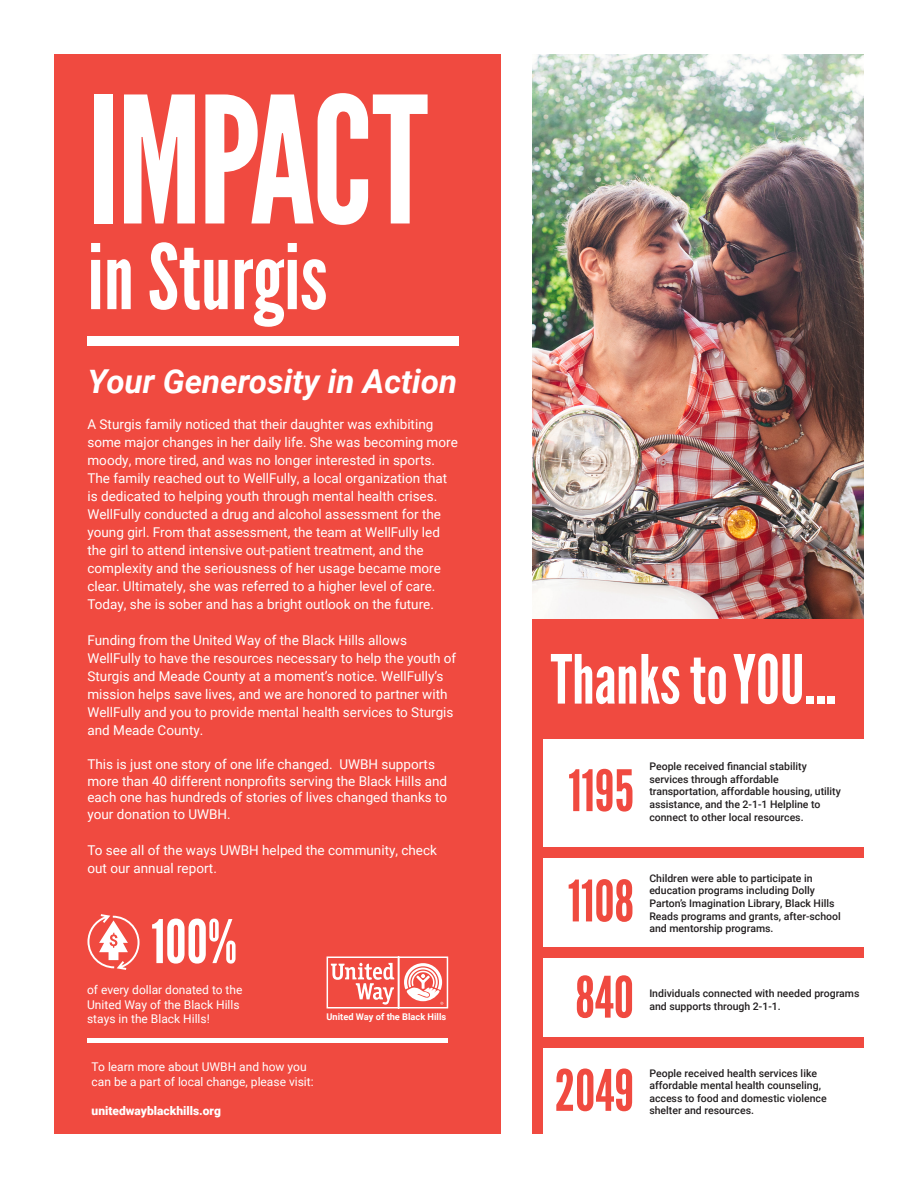
<style>
.page{position:relative;width:918px;height:1188px;background:#fff}
.page>*{position:absolute;margin:0;border:0;box-sizing:border-box;transform-origin:0 0}
.t1{font:175.5px "League Gothic";letter-spacing:-.02em;color:#fff}
.t2{font:90px "League Gothic";color:#fff}
.t3{font:67.5px "League Gothic";color:#fff}
.t4{font:60px "League Gothic";color:#fff}
.t5{font:57px "League Gothic";color:#f04a40}
.t6{font:57px "League Gothic";color:#ef4a3f}
.t7{font:italic 700 33px "Roboto";color:#fff}
.t8{font:13.5px/18px "Roboto";color:#fff}
.t9{font:12px/14.4px "Roboto";color:#fff}
.t10{font:900 12px "Roboto";color:#fff}
.t11{font:500 10.5px/12.6px "Roboto";color:#231f20}
.t12{font:700 9.3px "Roboto";color:#fff}
</style>
<div class="page">
<div style="left:54px;top:54px;width:447px;height:1080px;background:#f04a40"></div>
<div style="left:533px;top:619px;width:331px;height:120px;background:#f04a40"></div>
<div style="left:533px;top:739px;width:10px;height:395px;background:#f04a40"></div>
<div style="left:538px;top:847px;width:326px;height:10px;background:#f04a40"></div>
<div style="left:538px;top:947px;width:326px;height:11px;background:#f04a40"></div>
<div style="left:538px;top:1037px;width:326px;height:10px;background:#f04a40"></div>
<div style="left:87px;top:1038px;width:361px;height:5px;background:#fff"></div>
<div style="left:87px;top:336px;width:372px;height:10px;background:#fff"></div>
<svg style="left:87px;top:914px;width:53px;height:56px"></svg>
<svg style="left:326px;top:956px;width:123px;height:53px"></svg>
<img style="left:533px;top:54px;width:331px;height:565px">
<h1 class="t1" style="left:87px;top:56px;width:342px">IMPACT</h1>
<p class="t2" style="left:87px;top:223px;width:242px">in Sturgis</p>
<h3 class="t7" style="left:87px;top:358px;width:371px">Your Generosity in Action</h3>
<p class="t8" style="left:87px;top:415px;width:372px">A Sturgis family noticed that their daughter was exhibiting some major changes in her daily life. She was becoming more moody, more tired, and was no longer interested in sports.<br>The family reached out to WellFully, a local organization that is dedicated to helping youth through mental health crises.<br>WellFully conducted a drug and alcohol assessment for the young girl. From that assessment, the team at WellFully led the girl to attend intensive out-patient treatment, and the complexity and the seriousness of her usage became more clear. Ultimately, she was referred to a higher level of care.<br>Today, she is sober and has a bright outlook on the future.</p>
<p class="t8" style="left:87px;top:631px;width:370px">Funding from the United Way of the Black Hills allows WellFully to have the resources necessary to help the youth of Sturgis and Meade County at a moment’s notice. WellFully’s mission helps save lives, and we are honored to partner with WellFully and you to provide mental health services to Sturgis and Meade County.</p>
<p class="t8" style="left:87px;top:756px;width:361px;line-height:16.5px">This is just one story of one life changed. UWBH supports more than 40 different nonprofits serving the Black Hills and each one has hundreds of stories of lives changed thanks to your donation to UWBH.</p>
<p class="t8" style="left:87px;top:841px;width:351px">To see all of the ways UWBH helped the community, check out our annual report.</p>
<h3 class="t4" style="left:151px;top:906px;width:87px">100%</h3>
<p class="t9" style="left:87px;top:982px;width:157px">of every dollar donated to the<br>United Way of the Black Hills stays in the Black Hills!</p>
<p class="t9" style="left:92px;top:1059px;width:224px">To learn more about UWBH and how you can be a part of local change, please visit:</p>
<p class="t10" style="left:92px;top:1102px;width:131px">unitedwayblackhills.org</p>
<p class="t12" style="left:327px;top:1010px;width:121px">United Way of the Black Hills</p>
<h3 class="t3" style="left:551px;top:639px;width:287px">Thanks to YOU...</h3>
<p class="t5" style="left:568px;top:757px;width:67px">1195</p>
<p class="t11" style="left:649px;top:760px;width:193px">People received financial stability services through affordable transportation, affordable housing, utility assistance, and the 2-1-1 Helpline to connect to other local resources.</p>
<p class="t6" style="left:568px;top:867px;width:68px">1108</p>
<p class="t5" style="left:575px;top:963px;width:60px">840</p>
<p class="t11" style="left:649px;top:871px;width:193px">Children were able to participate in education programs including Dolly Parton’s Imagination Library, Black Hills Reads programs and grants, after-school and mentorship programs.</p>
<p class="t11" style="left:649px;top:987px;width:212px">Individuals connected with needed programs and supports through 2-1-1.</p>
<p class="t5" style="left:555px;top:1057px;width:81px">2049</p>
<p class="t11" style="left:649px;top:1066px;width:173px">People received health services like affordable mental health counseling,</p>
<p class="t11" style="left:649px;top:1091px;width:179px">access to food and domestic violence</p>
<p class="t11" style="left:649px;top:1104px;width:106px">shelter and resources.</p>
</div>
